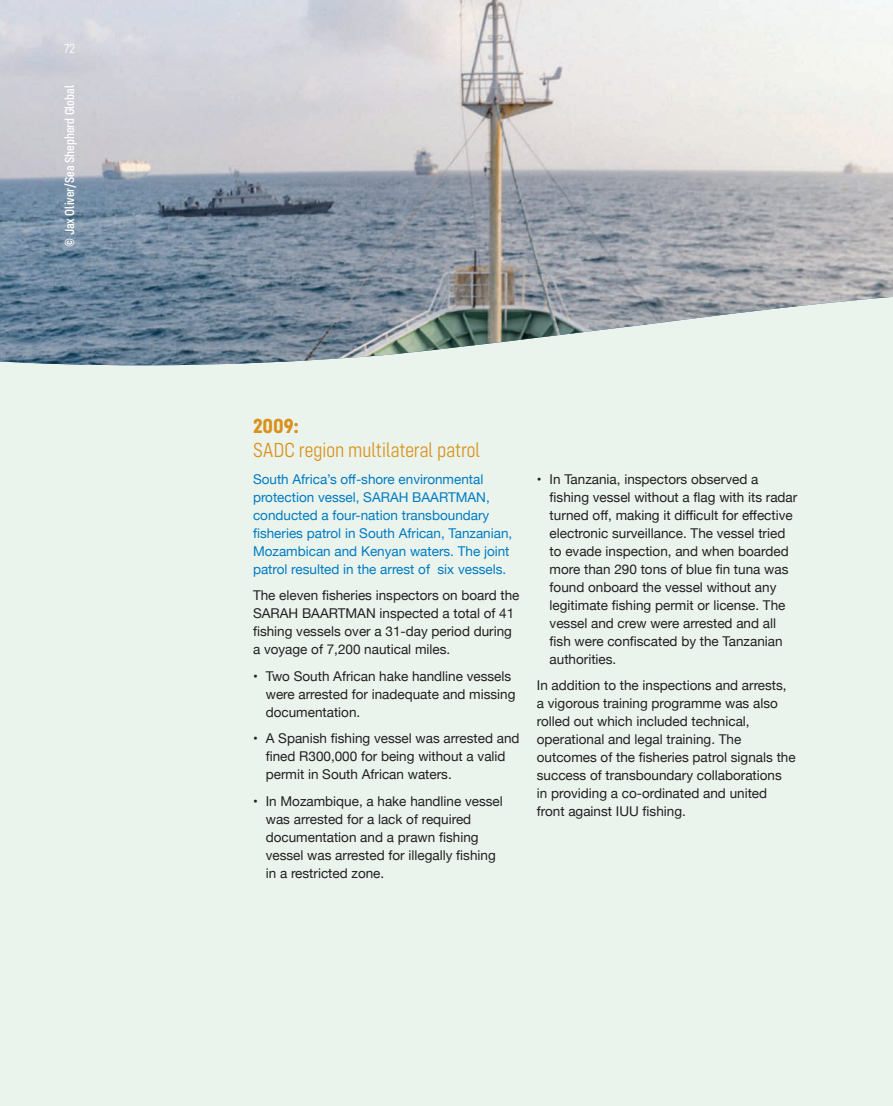
<style>
.page{position:relative;width:893px;height:1106px;background:#eaf4ed}
.page>*{position:absolute;margin:0;border:0;box-sizing:border-box;transform-origin:0 0}
._3rd_level_Heading{font:300 21px/24px "Config Condensed";color:#da911b}
.Bodycopy{font:13.5px/18px "Helvetica Neue";color:#231f20}
._2nd_intro_level{font:13.5px/18px "Helvetica Neue";color:#007bc3}
.Chart_Title{font:500 13.5px "Config Condensed";color:#fff}
.t1{font:300 13.5px "Config Condensed";color:#fff}
.s1{font-weight:700}
</style>
<div class="page">
<img style="left:0;top:0;width:892px;height:365px">
<svg style="left:892px;top:45px;width:1px;height:239px"></svg>
<img style="left:892px;top:284px;width:1px;height:13px">
<p class="t1" style="left:64px;top:41px;width:13px">72</p>
<p class="Chart_Title" style="left:62px;top:247px;width:163px;rotate:-90deg">© Jax Oliver/Sea Shepherd Global</p>
<p class="_3rd_level_Heading" style="left:253px;top:414px;width:229px"><span class="s1">2009:<br></span>SADC region multilateral patrol</p>
<p class="_2nd_intro_level" style="left:253px;top:470px;width:261px">South Africa’s off-shore environmental protection vessel, SARAH BAARTMAN, conducted a four-nation transboundary fisheries patrol in South African, Tanzanian, Mozambican and Kenyan waters. The joint patrol resulted in the arrest of six vessels.</p>
<p class="Bodycopy" style="left:253px;top:587px;width:268px">The eleven fisheries inspectors on board the SARAH BAARTMAN inspected a total of 41 fishing vessels over a 31-day period during a voyage of 7,200 nautical miles.</p>
<p class="Bodycopy" style="left:266px;top:667px;width:251px;text-indent:-13px">• Two South African hake handline vessels were arrested for inadequate and missing documentation.</p>
<p class="Bodycopy" style="left:266px;top:730px;width:255px;text-indent:-13px">• A Spanish fishing vessel was arrested and fined R300,000 for being without a valid permit in South African waters.</p>
<p class="Bodycopy" style="left:266px;top:792px;width:239px;text-indent:-13px">• In Mozambique, a hake handline vessel was arrested for a lack of required documentation and a prawn fishing vessel was arrested for illegally fishing in a restricted zone.</p>
<p class="Bodycopy" style="left:550px;top:470px;width:249px;text-indent:-13px">• In Tanzania, inspectors observed a fishing vessel without a flag with its radar turned off, making it difficult for effective electronic surveillance. The vessel tried to evade inspection, and when boarded more than 290 tons of blue fin tuna was found onboard the vessel without any legitimate fishing permit or license. The vessel and crew were arrested and all fish were confiscated by the Tanzanian authorities.</p>
<p class="Bodycopy" style="left:537px;top:677px;width:260px">In addition to the inspections and arrests, a vigorous training programme was also rolled out which included technical, operational and legal training. The outcomes of the fisheries patrol signals the success of transboundary collaborations in providing a co-ordinated and united front against IUU fishing.</p>
</div>
